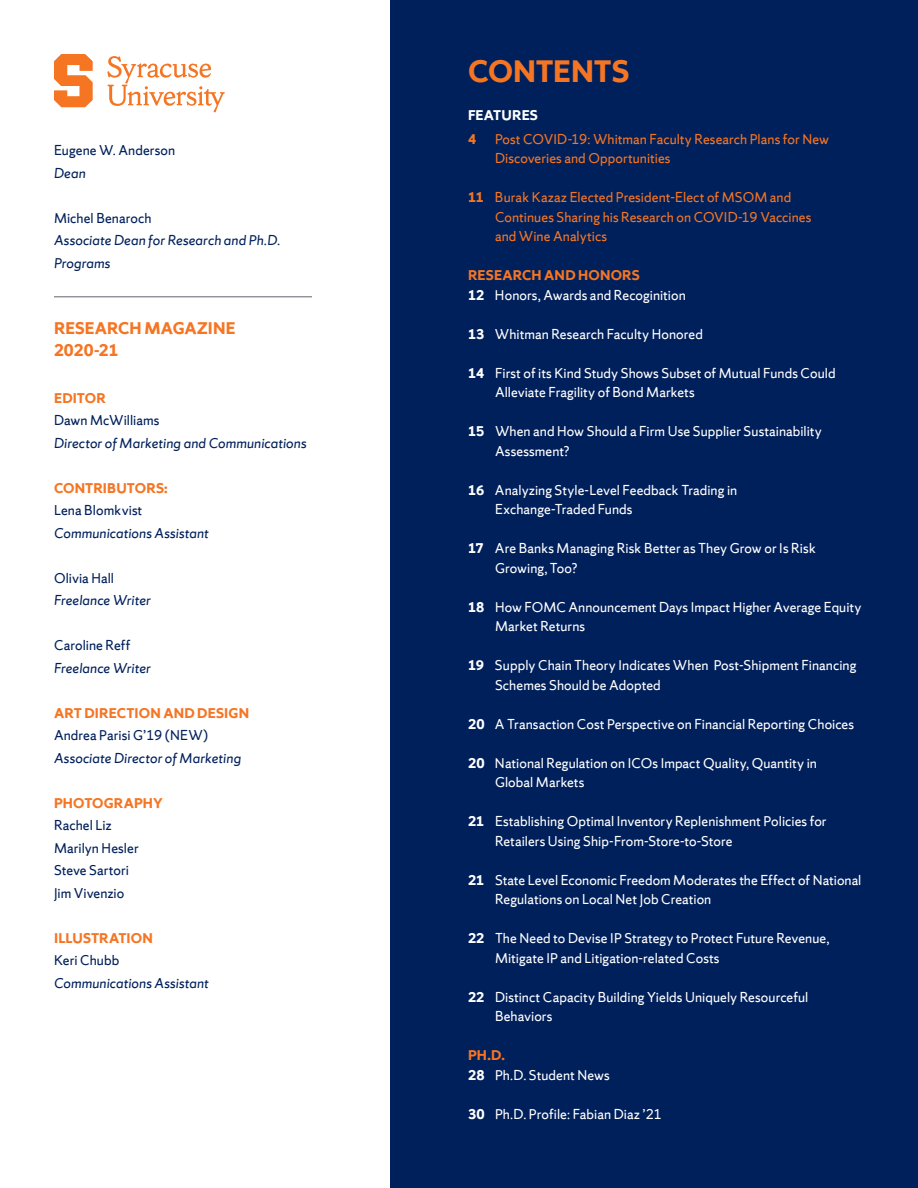
<style>
.page{position:relative;width:918px;height:1188px;background:#fff}
.page>*{position:absolute;margin:0;border:0;box-sizing:border-box;transform-origin:0 0}
.t1{font:700 33px "Sherman Sans";letter-spacing:-.01em;color:#f57523}
.t2{font:700 18px/22.5px "Sherman Sans";color:#f57523}
.t3{font:15px/19.5px "Sherman Sans";letter-spacing:.005em;color:#fff}
.t4{font:italic 15px/22.5px "Sherman Sans";letter-spacing:.005em;color:#00205b}
.t5{font:15px/19.5px "Sherman Sans";letter-spacing:.005em;color:#f57523}
.t6{font:15px/22.5px "Sherman Sans";letter-spacing:.005em;color:#00205b}
.t7{font:700 15px "Sherman Sans";letter-spacing:.015em;color:#f57523}
.t8{font:700 15px "Sherman Sans";letter-spacing:.01em;color:#fff}
.s1{font-style:italic}
.s2{font-style:normal}
.s3{font-weight:700;color:#f57523}
.s4{font-weight:700;font-style:normal;color:#f57523}
.s5{font-weight:700}
</style>
<div class="page">
<div style="left:390px;top:0;width:528px;height:1188px;background:#00205b"></div>
<hr style="left:54px;top:297px;width:258px;height:1px;background:#5f6369">
<svg style="left:107px;top:56px;width:118px;height:56px"></svg>
<svg style="left:54px;top:54px;width:39px;height:53px"></svg>
<p class="t6" style="left:54px;top:139px;width:123px">Eugene W. Anderson<br><span class="s1">Dean</span></p>
<p class="t4" style="left:54px;top:207px;width:228px"><span class="s2">Michel Benaroch<br></span>Associate Dean for Research and Ph.D.<br>Programs</p>
<p class="t2" style="left:54px;top:316px;width:183px">RESEARCH MAGAZINE<br>2020-21</p>
<p class="t6" style="left:54px;top:387px;width:107px"><span class="s3">EDITOR<br></span>Dawn McWilliams</p>
<p class="t4" style="left:54px;top:432px;width:254px">Director of Marketing and Communications</p>
<p class="t4" style="left:54px;top:477px;width:156px"><span class="s4">CONTRIBUTORS:<br></span><span class="s2">Lena Blomkvist<br></span>Communications Assistant</p>
<p class="t6" style="left:54px;top:567px;width:62px">Olivia Hall</p>
<p class="t4" style="left:54px;top:589px;width:98px">Freelance Writer</p>
<p class="t4" style="left:54px;top:634px;width:98px"><span class="s2">Caroline Reff<br></span>Freelance Writer</p>
<p class="t7" style="left:54px;top:704px;width:197px">ART DIRECTION AND DESIGN</p>
<p class="t4" style="left:54px;top:724px;width:189px"><span class="s2">Andrea Parisi G’19 (NEW)<br></span>Associate Director of Marketing</p>
<p class="t7" style="left:54px;top:794px;width:110px">PHOTOGRAPHY</p>
<p class="t6" style="left:54px;top:814px;width:59px">Rachel Liz</p>
<p class="t6" style="left:54px;top:837px;width:86px">Marilyn Hesler</p>
<p class="t6" style="left:54px;top:859px;width:76px">Steve Sartori</p>
<p class="t6" style="left:54px;top:882px;width:72px">Jim Vivenzio</p>
<p class="t7" style="left:54px;top:929px;width:100px">ILLUSTRATION</p>
<p class="t4" style="left:54px;top:949px;width:156px"><span class="s2">Keri Chubb<br></span>Communications Assistant</p>
<p class="t1" style="left:468px;top:51px;width:163px">CONTENTS</p>
<p class="t8" style="left:468px;top:106px;width:71px">FEATURES</p>
<p class="t7" style="left:468px;top:130px;width:10px">4</p>
<p class="t5" style="left:495px;top:129px;width:336px">Post COVID-19: Whitman Faculty Research Plans for New<br>Discoveries and Opportunities</p>
<p class="t5" style="left:495px;top:188px;width:318px;text-indent:-27px"><span class="s5">11</span> Burak Kazaz Elected President-Elect of MSOM and<br>Continues Sharing his Research on COVID-19 Vaccines and Wine Analytics</p>
<p class="t7" style="left:468px;top:266px;width:173px">RESEARCH AND HONORS</p>
<p class="t3" style="left:468px;top:285px;width:219px"><span class="s5">12</span> Honors, Awards and Recoginition</p>
<p class="t3" style="left:468px;top:324px;width:237px"><span class="s5">13</span> Whitman Research Faculty Honored</p>
<p class="t3" style="left:495px;top:363px;width:342px;text-indent:-27px"><span class="s5">14</span> First of its Kind Study Shows Subset of Mutual Funds Could<br>Alleviate Fragility of Bond Markets</p>
<p class="t3" style="left:495px;top:422px;width:328px;text-indent:-27px"><span class="s5">15</span> When and How Should a Firm Use Supplier Sustainability<br>Assessment?</p>
<p class="t3" style="left:495px;top:480px;width:244px;text-indent:-27px"><span class="s5">16</span> Analyzing Style-Level Feedback Trading in<br>Exchange-Traded Funds</p>
<p class="t3" style="left:495px;top:539px;width:323px;text-indent:-27px"><span class="s5">17</span> Are Banks Managing Risk Better as They Grow or Is Risk<br>Growing, Too?</p>
<p class="t3" style="left:495px;top:597px;width:368px;text-indent:-27px"><span class="s5">18</span> How FOMC Announcement Days Impact Higher Average Equity<br>Market Returns</p>
<p class="t3" style="left:495px;top:656px;width:363px;text-indent:-27px"><span class="s5">19</span> Supply Chain Theory Indicates When Post-Shipment Financing<br>Schemes Should be Adopted</p>
<p class="t3" style="left:468px;top:714px;width:388px"><span class="s5">20</span> A Transaction Cost Perspective on Financial Reporting Choices</p>
<p class="t3" style="left:495px;top:753px;width:323px;text-indent:-27px"><span class="s5">20</span> National Regulation on ICOs Impact Quality, Quantity in<br>Global Markets</p>
<p class="t3" style="left:495px;top:812px;width:333px;text-indent:-27px"><span class="s5">21</span> Establishing Optimal Inventory Replenishment Policies for<br>Retailers Using Ship-From-Store-to-Store</p>
<p class="t3" style="left:495px;top:870px;width:368px;text-indent:-27px"><span class="s5">21</span> State Level Economic Freedom Moderates the Effect of National<br>Regulations on Local Net Job Creation</p>
<p class="t3" style="left:495px;top:929px;width:336px;text-indent:-27px"><span class="s5">22</span> The Need to Devise IP Strategy to Protect Future Revenue,<br>Mitigate IP and Litigation-related Costs</p>
<p class="t3" style="left:495px;top:987px;width:315px;text-indent:-27px"><span class="s5">22</span> Distinct Capacity Building Yields Uniquely Resourceful<br>Behaviors</p>
<p class="t3" style="left:468px;top:1046px;width:143px"><span class="s3">PH.D.<br></span><span class="s5">28</span> Ph.D. Student News</p>
<p class="t3" style="left:468px;top:1104px;width:196px"><span class="s5">30</span> Ph.D. Profile: Fabian Diaz ’21</p>
</div>
